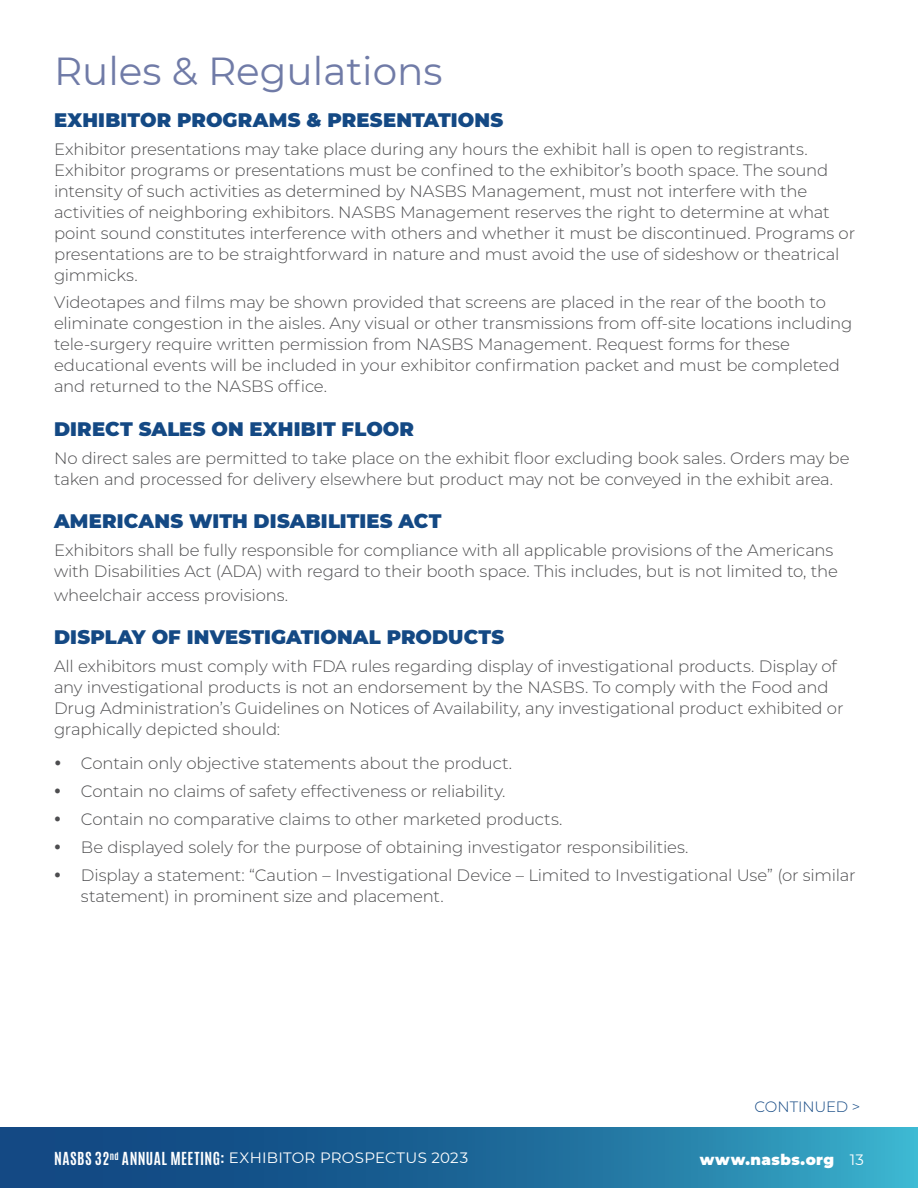
<style>
.page{position:relative;width:918px;height:1188px;background:#fff}
.page>*{position:absolute;margin:0;border:0;box-sizing:border-box;transform-origin:0 0}
.t1{font:39px "Montserrat";color:#707ba7}
.t2{font:900 19.5px "Montserrat";letter-spacing:.01em;color:#144984}
.t3{font:300 16.5px/21px "Montserrat";letter-spacing:-.01em;color:#4d4d4f}
.t4{font:15px "Montserrat";letter-spacing:.015em;color:#fff}
.t5{font:900 15px "Montserrat";letter-spacing:.03em;color:#fff}
.t6{font:300 15px "Montserrat";letter-spacing:-.01em;color:#144984}
.s1{font-family:"Antonio";font-weight:700}
.s2{font-weight:400}
</style>
<div class="page">
<svg style="left:0;top:1127px;width:918px;height:61px;background:#1f6d9c"></svg>
<h1 class="t1" style="left:54px;top:44px;width:390px">Rules &amp; Regulations</h1>
<p class="t2" style="left:54px;top:105px;width:451px">EXHIBITOR PROGRAMS &amp; PRESENTATIONS</p>
<p class="t3" style="left:54px;top:138px;width:803px">Exhibitor presentations may take place during any hours the exhibit hall is open to registrants.<br>Exhibitor programs or presentations must be confined to the exhibitor’s booth space. The sound intensity of such activities as determined by NASBS Management, must not interfere with the activities of neighboring exhibitors. NASBS Management reserves the right to determine at what point sound constitutes interference with others and whether it must be discontinued. Programs or presentations are to be straightforward in nature and must avoid the use of sideshow or theatrical gimmicks.</p>
<p class="t3" style="left:54px;top:292px;width:800px">Videotapes and films may be shown provided that screens are placed in the rear of the booth to eliminate congestion in the aisles. Any visual or other transmissions from off-site locations including tele-surgery require written permission from NASBS Management. Request forms for these educational events will be included in your exhibitor confirmation packet and must be completed and returned to the NASBS office.</p>
<p class="t2" style="left:54px;top:414px;width:362px">DIRECT SALES ON EXHIBIT FLOOR</p>
<p class="t3" style="left:54px;top:447px;width:797px">No direct sales are permitted to take place on the exhibit floor excluding book sales. Orders may be taken and processed for delivery elsewhere but product may not be conveyed in the exhibit area.</p>
<p class="t2" style="left:54px;top:507px;width:389px">AMERICANS WITH DISABILITIES ACT</p>
<p class="t3" style="left:54px;top:539px;width:785px">Exhibitors shall be fully responsible for compliance with all applicable provisions of the Americans with Disabilities Act (ADA) with regard to their booth space. This includes, but is not limited to, the</p>
<p class="t3" style="left:54px;top:584px;width:236px">wheelchair access provisions.</p>
<p class="t2" style="left:54px;top:623px;width:452px">DISPLAY OF INVESTIGATIONAL PRODUCTS</p>
<p class="t3" style="left:54px;top:655px;width:791px">All exhibitors must comply with FDA rules regarding display of investigational products. Display of any investigational products is not an endorsement by the NASBS. To comply with the Food and Drug Administration’s Guidelines on Notices of Availability, any investigational product exhibited or graphically depicted should:</p>
<p class="t3" style="left:54px;top:753px;width:460px">• Contain only objective statements about the product.</p>
<p class="t3" style="left:54px;top:780px;width:453px">• Contain no claims of safety effectiveness or reliability.</p>
<p class="t3" style="left:54px;top:808px;width:510px">• Contain no comparative claims to other marketed products.</p>
<p class="t3" style="left:54px;top:836px;width:636px">• Be displayed solely for the purpose of obtaining investigator responsibilities.</p>
<p class="t3" style="left:81px;top:864px;width:776px;text-indent:-27px">• Display a statement: “Caution – Investigational Device – Limited to Investigational Use” (or similar statement) in prominent size and placement.</p>
<p class="t6" style="left:754px;top:1096px;width:108px">CONTINUED &gt;</p>
<p class="t4" style="left:54px;top:1148px;width:416px"><span class="s1">NASBS 32</span><sup>nd</sup> <span class="s1">ANNUAL MEETING:</span> EXHIBITOR PROSPECTUS 2023</p>
<p class="t5" style="left:700px;top:1148px;width:166px">www.nasbs.org <span class="s2">13</span></p>
</div>
